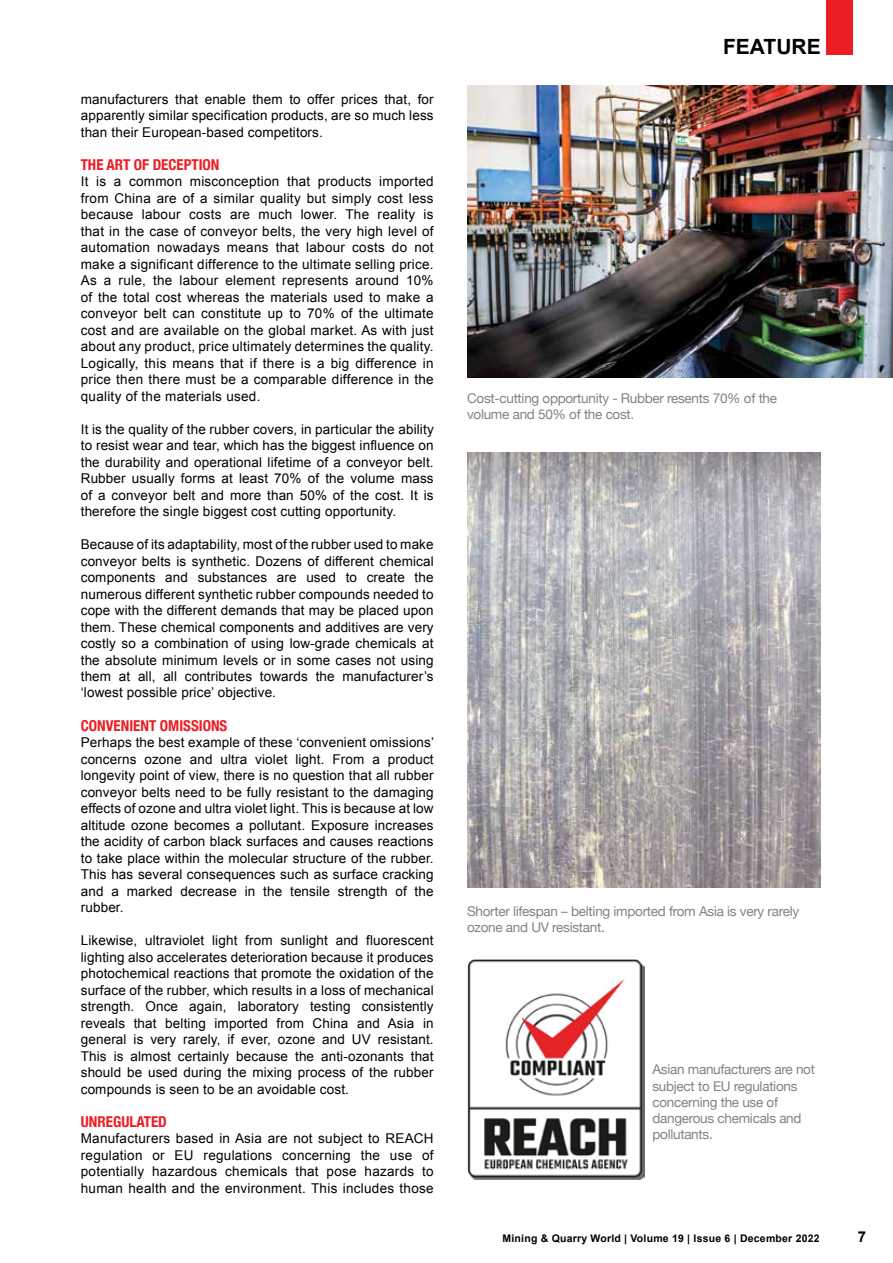
<style>
.page{position:relative;width:893px;height:1263px;background:#fff}
.page>*{position:absolute;margin:0;border:0;box-sizing:border-box;transform-origin:0 0}
.t1{font:700 21px "Arial";color:#000}
.t2{font:700 condensed 15px "Helvetica Neue";color:#ed1d24}
.t3{font:700 15px "Arial";color:#000}
.t4{font:13.5px/16.5px "Arial";letter-spacing:.01em;color:#000;text-align:justify}
.t5{font:13.5px/16.2px "Helvetica Neue";letter-spacing:-.02em;color:#808285}
.t6{font:700 10.5px "Arial";letter-spacing:.02em;color:#000}
</style>
<div class="page">
<div style="left:826px;top:0;width:27px;height:54px;background:#ed1d24"></div>
<img style="left:468px;top:85px;width:425px;height:292px">
<img style="left:468px;top:453px;width:353px;height:434px">
<img style="left:467px;top:960px;width:177px;height:219px">
<p class="t4" style="left:81px;top:91px;width:354px">manufacturers that enable them to offer prices that, for apparently similar specification products, are so much less than their European-based competitors.</p>
<p class="t2" style="left:81px;top:152px;width:140px">THE ART OF DECEPTION</p>
<p class="t4" style="left:81px;top:173px;width:354px">It is a common misconception that products imported from China are of a similar quality but simply cost less because labour costs are much lower. The reality is that in the case of conveyor belts, the very high level of automation nowadays means that labour costs do not make a significant difference to the ultimate selling price.<br>As a rule, the labour element represents around 10% of the total cost whereas the materials used to make a conveyor belt can constitute up to 70% of the ultimate cost and are available on the global market. As with just about any product, price ultimately determines the quality.<br>Logically, this means that if there is a big difference in price then there must be a comparable difference in the quality of the materials used.</p>
<p class="t4" style="left:81px;top:421px;width:354px">It is the quality of the rubber covers, in particular the ability to resist wear and tear, which has the biggest influence on the durability and operational lifetime of a conveyor belt.<br>Rubber usually forms at least 70% of the volume mass of a conveyor belt and more than 50% of the cost. It is therefore the single biggest cost cutting opportunity.</p>
<p class="t4" style="left:81px;top:536px;width:354px">Because of its adaptability, most of the rubber used to make conveyor belts is synthetic. Dozens of different chemical components and substances are used to create the numerous different synthetic rubber compounds needed to cope with the different demands that may be placed upon them. These chemical components and additives are very costly so a combination of using low-grade chemicals at the absolute minimum levels or in some cases not using them at all, all contributes towards the manufacturer’s ‘lowest possible price’ objective.</p>
<p class="t2" style="left:81px;top:713px;width:148px">CONVENIENT OMISSIONS</p>
<p class="t4" style="left:81px;top:734px;width:355px">Perhaps the best example of these ‘convenient omissions’ concerns ozone and ultra violet light. From a product longevity point of view, there is no question that all rubber conveyor belts need to be fully resistant to the damaging effects of ozone and ultra violet light. This is because at low altitude ozone becomes a pollutant. Exposure increases the acidity of carbon black surfaces and causes reactions to take place within the molecular structure of the rubber.<br>This has several consequences such as surface cracking and a marked decrease in the tensile strength of the rubber.</p>
<p class="t4" style="left:81px;top:932px;width:354px">Likewise, ultraviolet light from sunlight and fluorescent lighting also accelerates deterioration because it produces photochemical reactions that promote the oxidation of the surface of the rubber, which results in a loss of mechanical strength. Once again, laboratory testing consistently reveals that belting imported from China and Asia in general is very rarely, if ever, ozone and UV resistant.<br>This is almost certainly because the anti-ozonants that should be used during the mixing process of the rubber compounds is seen to be an avoidable cost.</p>
<p class="t2" style="left:81px;top:1109px;width:88px">UNREGULATED</p>
<p class="t4" style="left:81px;top:1130px;width:354px">Manufacturers based in Asia are not subject to REACH regulation or EU regulations concerning the use of potentially hazardous chemicals that pose hazards to human health and the environment. This includes those</p>
<h1 class="t1" style="left:723px;top:33px;width:99px">FEATURE</h1>
<p class="t5" style="left:467px;top:391px;width:312px">Cost-cutting opportunity - Rubber resents 70% of the volume and 50% of the cost.</p>
<p class="t5" style="left:467px;top:904px;width:334px">Shorter lifespan – belting imported from Asia is very rarely ozone and UV resistant.</p>
<p class="t5" style="left:652px;top:1062px;width:164px">Asian manufacturers are not subject to EU regulations concerning the use of dangerous chemicals and pollutants.</p>
<p class="t6" style="left:503px;top:1231px;width:319px">Mining &amp; Quarry World | Volume 19 | Issue 6 | December 2022</p>
<p class="t3" style="left:858px;top:1227px;width:10px">7</p>
</div>
